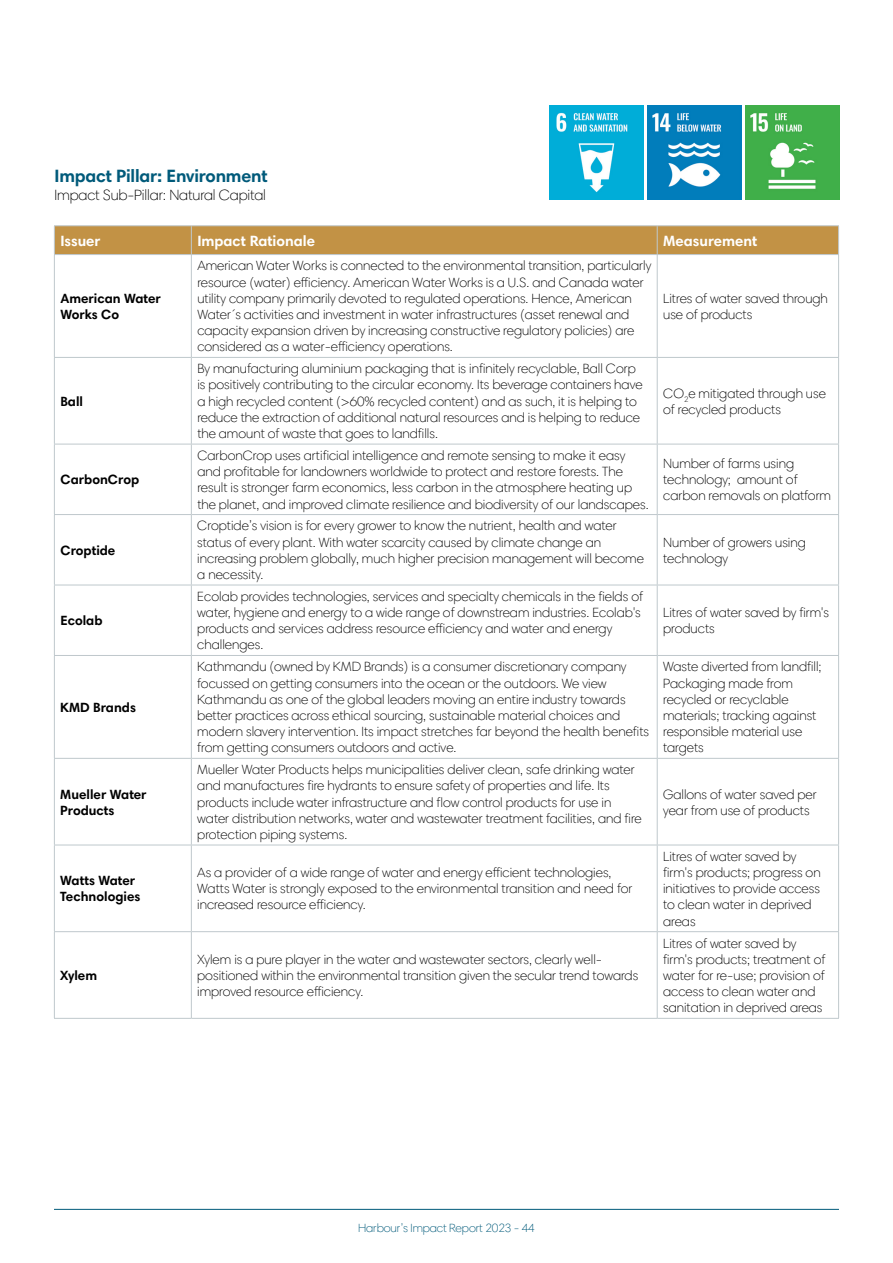
<style>
.page{position:relative;width:893px;height:1263px;background:#fff}
.page>*{position:absolute;margin:0;border:0;box-sizing:border-box;transform-origin:0 0}
.t1{font:700 18px "Harmonia Sans Std";letter-spacing:-.01em;color:#005a7a}
.t2{font:700 15px "Harmonia Sans Std";color:#fff}
.t3{font:300 15px "Harmonia Sans Std";letter-spacing:-.01em;color:#000}
.t4{font:300 13.5px/16.2px "Harmonia Sans Std";color:#000}
.t5{font:300 13.5px/16.2px "Harmonia Sans Pro";color:#000}
.t6{font:700 13.5px/16.2px "Harmonia Sans Std";color:#000}
.t7{font:300 12px "Harmonia Sans Std";letter-spacing:-.01em;color:#005a7a}
</style>
<div class="page">
<hr style="left:54px;top:1209px;width:785px;height:1px;background:#005a7a">
<hr style="left:54px;top:225px;width:137px;height:1px;background:#bfc8cc">
<hr style="left:191px;top:225px;width:466px;height:1px;background:#bfc8cc">
<hr style="left:657px;top:225px;width:182px;height:1px;background:#bfc8cc">
<div style="left:54px;top:226px;width:785px;height:28px;background:#c29245"></div>
<hr style="left:54px;top:254px;width:137px;height:1px;background:#bfc8cc">
<hr style="left:54px;top:255px;width:1px;height:102px;background:#bfc8cc">
<hr style="left:191px;top:254px;width:466px;height:1px;background:#bfc8cc">
<hr style="left:191px;top:255px;width:1px;height:102px;background:#bfc8cc">
<hr style="left:657px;top:254px;width:182px;height:1px;background:#bfc8cc">
<hr style="left:657px;top:255px;width:1px;height:102px;background:#bfc8cc">
<hr style="left:838px;top:255px;width:1px;height:102px;background:#bfc8cc">
<hr style="left:54px;top:357px;width:137px;height:1px;background:#bfc8cc">
<hr style="left:54px;top:358px;width:1px;height:86px;background:#bfc8cc">
<hr style="left:191px;top:357px;width:466px;height:1px;background:#bfc8cc">
<hr style="left:191px;top:358px;width:1px;height:86px;background:#bfc8cc">
<hr style="left:657px;top:357px;width:182px;height:1px;background:#bfc8cc">
<hr style="left:657px;top:358px;width:1px;height:86px;background:#bfc8cc">
<hr style="left:838px;top:358px;width:1px;height:86px;background:#bfc8cc">
<hr style="left:54px;top:444px;width:137px;height:1px;background:#bfc8cc">
<hr style="left:54px;top:444px;width:1px;height:70px;background:#bfc8cc">
<hr style="left:191px;top:444px;width:466px;height:1px;background:#bfc8cc">
<hr style="left:191px;top:444px;width:1px;height:70px;background:#bfc8cc">
<hr style="left:657px;top:444px;width:182px;height:1px;background:#bfc8cc">
<hr style="left:657px;top:444px;width:1px;height:70px;background:#bfc8cc">
<hr style="left:838px;top:444px;width:1px;height:70px;background:#bfc8cc">
<hr style="left:54px;top:514px;width:137px;height:1px;background:#bfc8cc">
<hr style="left:54px;top:515px;width:1px;height:70px;background:#bfc8cc">
<hr style="left:191px;top:514px;width:466px;height:1px;background:#bfc8cc">
<hr style="left:191px;top:515px;width:1px;height:70px;background:#bfc8cc">
<hr style="left:657px;top:514px;width:182px;height:1px;background:#bfc8cc">
<hr style="left:657px;top:515px;width:1px;height:70px;background:#bfc8cc">
<hr style="left:838px;top:515px;width:1px;height:70px;background:#bfc8cc">
<hr style="left:54px;top:585px;width:137px;height:1px;background:#bfc8cc">
<hr style="left:54px;top:585px;width:1px;height:70px;background:#bfc8cc">
<hr style="left:191px;top:585px;width:466px;height:1px;background:#bfc8cc">
<hr style="left:191px;top:585px;width:1px;height:70px;background:#bfc8cc">
<hr style="left:657px;top:585px;width:182px;height:1px;background:#bfc8cc">
<hr style="left:657px;top:585px;width:1px;height:70px;background:#bfc8cc">
<hr style="left:838px;top:585px;width:1px;height:70px;background:#bfc8cc">
<hr style="left:54px;top:655px;width:137px;height:1px;background:#bfc8cc">
<hr style="left:54px;top:656px;width:1px;height:102px;background:#bfc8cc">
<hr style="left:191px;top:655px;width:466px;height:1px;background:#bfc8cc">
<hr style="left:191px;top:656px;width:1px;height:102px;background:#bfc8cc">
<hr style="left:657px;top:655px;width:182px;height:1px;background:#bfc8cc">
<hr style="left:657px;top:656px;width:1px;height:102px;background:#bfc8cc">
<hr style="left:838px;top:656px;width:1px;height:102px;background:#bfc8cc">
<hr style="left:54px;top:758px;width:137px;height:1px;background:#bfc8cc">
<hr style="left:54px;top:759px;width:1px;height:86px;background:#bfc8cc">
<hr style="left:191px;top:758px;width:466px;height:1px;background:#bfc8cc">
<hr style="left:191px;top:759px;width:1px;height:86px;background:#bfc8cc">
<hr style="left:657px;top:758px;width:182px;height:1px;background:#bfc8cc">
<hr style="left:657px;top:759px;width:1px;height:86px;background:#bfc8cc">
<hr style="left:838px;top:759px;width:1px;height:86px;background:#bfc8cc">
<hr style="left:54px;top:845px;width:137px;height:1px;background:#bfc8cc">
<hr style="left:54px;top:845px;width:1px;height:86px;background:#bfc8cc">
<hr style="left:191px;top:845px;width:466px;height:1px;background:#bfc8cc">
<hr style="left:191px;top:845px;width:1px;height:86px;background:#bfc8cc">
<hr style="left:657px;top:845px;width:182px;height:1px;background:#bfc8cc">
<hr style="left:657px;top:845px;width:1px;height:86px;background:#bfc8cc">
<hr style="left:838px;top:845px;width:1px;height:86px;background:#bfc8cc">
<hr style="left:54px;top:931px;width:137px;height:1px;background:#bfc8cc">
<hr style="left:54px;top:932px;width:1px;height:86px;background:#bfc8cc">
<hr style="left:191px;top:931px;width:466px;height:1px;background:#bfc8cc">
<hr style="left:191px;top:932px;width:1px;height:86px;background:#bfc8cc">
<hr style="left:657px;top:931px;width:182px;height:1px;background:#bfc8cc">
<hr style="left:657px;top:932px;width:1px;height:86px;background:#bfc8cc">
<hr style="left:838px;top:932px;width:1px;height:86px;background:#bfc8cc">
<hr style="left:54px;top:1018px;width:137px;height:1px;background:#bfc8cc">
<hr style="left:191px;top:1018px;width:466px;height:1px;background:#bfc8cc">
<hr style="left:657px;top:1018px;width:182px;height:1px;background:#bfc8cc">
<img style="left:549px;top:105px;width:95px;height:95px">
<img style="left:647px;top:105px;width:95px;height:95px">
<img style="left:745px;top:105px;width:94px;height:95px">
<h1 class="t1" style="left:55px;top:165px;width:215px">Impact Pillar: Environment</h1>
<p class="t3" style="left:55px;top:186px;width:213px">Impact Sub-Pillar: Natural Capital</p>
<p class="t2" style="left:60px;top:231px;width:42px">Issuer</p>
<p class="t2" style="left:197px;top:231px;width:119px">Impact Rationale</p>
<p class="t2" style="left:663px;top:231px;width:95px">Measurement</p>
<p class="t6" style="left:60px;top:290px;width:102px">American Water<br>Works Co</p>
<p class="t6" style="left:60px;top:393px;width:24px">Ball</p>
<p class="t6" style="left:60px;top:471px;width:80px">CarbonCrop</p>
<p class="t6" style="left:60px;top:542px;width:57px">Croptide</p>
<p class="t6" style="left:60px;top:612px;width:44px">Ecolab</p>
<p class="t6" style="left:60px;top:699px;width:77px">KMD Brands</p>
<p class="t6" style="left:60px;top:785px;width:88px">Mueller Water<br>Products</p>
<p class="t5" style="left:197px;top:258px;width:455px">American Water Works is connected to the environmental transition, particularly resource (water) efficiency. American Water Works is a U.S. and Canada water utility company primarily devoted to regulated operations. Hence, American Water´s activities and investment in water infrastructures (asset renewal and capacity expansion driven by increasing constructive regulatory policies) are considered as a water-efficiency operations.</p>
<p class="t4" style="left:197px;top:361px;width:447px">By manufacturing aluminium packaging that is infinitely recyclable, Ball Corp is positively contributing to the circular economy. Its beverage containers have a high recycled content (&gt;60% recycled content) and as such, it is helping to reduce the extraction of additional natural resources and is helping to reduce the amount of waste that goes to landfills.</p>
<p class="t5" style="left:663px;top:290px;width:166px">Litres of water saved through use of products</p>
<p class="t4" style="left:663px;top:385px;width:164px">CO<sub>2</sub>e mitigated through use of recycled products</p>
<p class="t4" style="left:197px;top:447px;width:453px">CarbonCrop uses artificial intelligence and remote sensing to make it easy and profitable for landowners worldwide to protect and restore forests. The result is stronger farm economics, less carbon in the atmosphere heating up the planet, and improved climate resilience and biodiversity of our landscapes.</p>
<p class="t4" style="left:663px;top:455px;width:169px">Number of farms using technology; amount of carbon removals on platform</p>
<p class="t4" style="left:197px;top:518px;width:448px">Croptide’s vision is for every grower to know the nutrient, health and water status of every plant. With water scarcity caused by climate change an increasing problem globally, much higher precision management will become a necessity.</p>
<p class="t4" style="left:197px;top:588px;width:447px">Ecolab provides technologies, services and specialty chemicals in the fields of water, hygiene and energy to a wide range of downstream industries. Ecolab's products and services address resource efficiency and water and energy challenges.</p>
<p class="t4" style="left:663px;top:534px;width:144px">Number of growers using technology</p>
<p class="t4" style="left:663px;top:604px;width:167px">Litres of water saved by firm's products</p>
<p class="t4" style="left:197px;top:659px;width:453px">Kathmandu (owned by KMD Brands) is a consumer discretionary company focussed on getting consumers into the ocean or the outdoors. We view Kathmandu as one of the global leaders moving an entire industry towards better practices across ethical sourcing, sustainable material choices and modern slavery intervention. Its impact stretches far beyond the health benefits from getting consumers outdoors and active.</p>
<p class="t4" style="left:663px;top:659px;width:160px">Waste diverted from landfill;<br>Packaging made from recycled or recyclable materials; tracking against responsible material use targets</p>
<p class="t4" style="left:197px;top:761px;width:446px">Mueller Water Products helps municipalities deliver clean, safe drinking water and manufactures fire hydrants to ensure safety of properties and life. Its products include water infrastructure and flow control products for use in water distribution networks, water and wastewater treatment facilities, and fire protection piping systems.</p>
<p class="t4" style="left:663px;top:786px;width:155px">Gallons of water saved per year from use of products</p>
<p class="t6" style="left:60px;top:872px;width:82px">Watts Water<br>Technologies</p>
<p class="t4" style="left:197px;top:864px;width:437px">As a provider of a wide range of water and energy efficient technologies,<br>Watts Water is strongly exposed to the environmental transition and need for increased resource efficiency.</p>
<p class="t6" style="left:60px;top:967px;width:38px">Xylem</p>
<p class="t4" style="left:197px;top:951px;width:443px">Xylem is a pure player in the water and wastewater sectors, clearly well&shy;positioned within the environmental transition given the secular trend towards improved resource efficiency.</p>
<p class="t4" style="left:663px;top:848px;width:159px">Litres of water saved by firm's products; progress on initiatives to provide access to clean water in deprived areas</p>
<p class="t4" style="left:663px;top:935px;width:164px">Litres of water saved by firm's products; treatment of water for re-use; provision of access to clean water and sanitation in deprived areas</p>
<p class="t7" style="left:358px;top:1221px;width:178px">Harbour’s Impact Report 2023 - 44</p>
</div>
